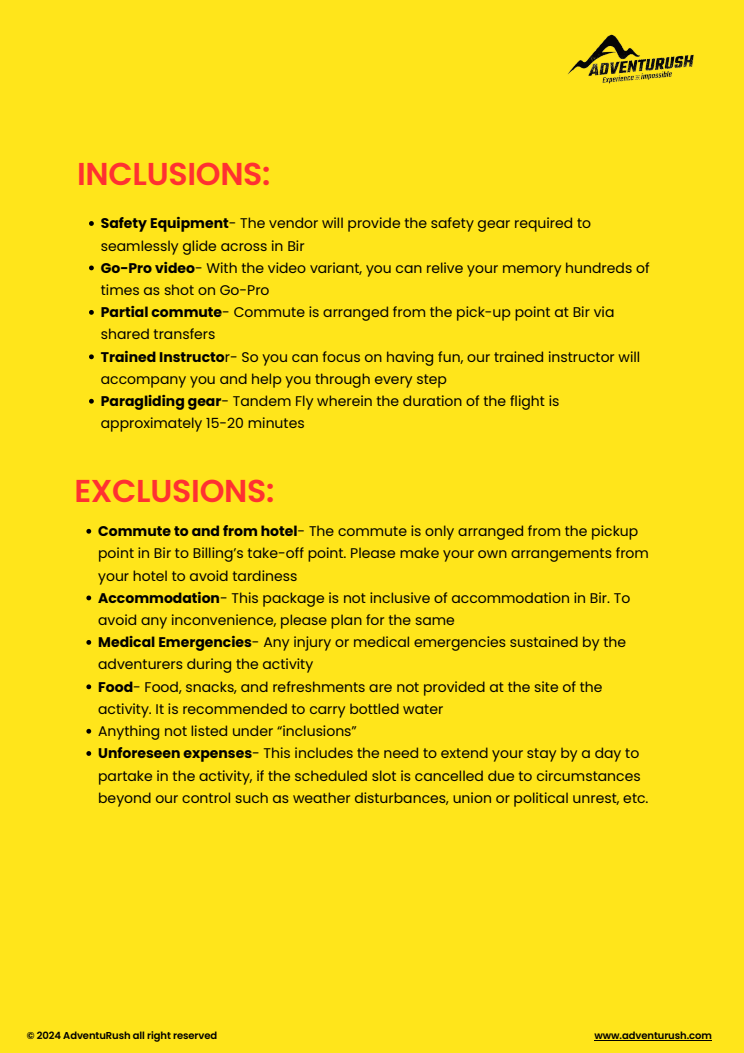
<style>
.page{position:relative;width:744px;height:1053px;background:#fff}
.page>*{position:absolute;margin:0;border:0;box-sizing:border-box;transform-origin:0 0}
.t1{font:600 31.6px "Poppins";letter-spacing:-.01em;color:#ff3131}
.t2{font:14px/22.2px "Poppins";color:#000}
.t3{font:600 10px "Poppins";letter-spacing:-.01em;color:#000}
.s1{font-weight:700}
</style>
<div class="page">
<div style="left:0;top:0;width:744px;height:1052px;background:#ffe51b"></div>
<img style="left:567px;top:34px;width:127px;height:50px">
<hr style="left:595px;top:1039px;width:117px;height:1px;background:#000">
<svg style="left:86px;top:528px;width:5px;height:5px"></svg>
<svg style="left:86px;top:595px;width:5px;height:5px"></svg>
<svg style="left:86px;top:640px;width:5px;height:4px"></svg>
<svg style="left:86px;top:684px;width:5px;height:5px"></svg>
<svg style="left:86px;top:728px;width:5px;height:5px"></svg>
<svg style="left:86px;top:751px;width:5px;height:4px"></svg>
<svg style="left:89px;top:221px;width:5px;height:5px"></svg>
<svg style="left:89px;top:265px;width:5px;height:5px"></svg>
<svg style="left:89px;top:310px;width:5px;height:5px"></svg>
<svg style="left:89px;top:354px;width:5px;height:5px"></svg>
<svg style="left:89px;top:399px;width:5px;height:4px"></svg>
<h1 class="t1" style="left:77px;top:152px;width:195px">INCLUSIONS:</h1>
<p class="t2" style="left:101px;top:212px;width:550px"><span class="s1">Safety Equipment</span>- The vendor will provide the safety gear required to seamlessly glide across in Bir<br><span class="s1">Go-Pro video</span>- With the video variant, you can relive your memory hundreds of times as shot on Go-Pro<br><span class="s1">Partial commute</span>- Commute is arranged from the pick-up point at Bir via shared transfers<br><span class="s1">Trained Instructo</span>r- So you can focus on having fun, our trained instructor will accompany you and help you through every step<br><span class="s1">Paragliding gear</span>- Tandem Fly wherein the duration of the flight is approximately 15-20 minutes</p>
<h1 class="t1" style="left:74px;top:469px;width:202px">EXCLUSIONS:</h1>
<p class="t2" style="left:98px;top:520px;width:552px"><span class="s1">Commute to and from hotel</span>- The commute is only arranged from the pickup point in Bir to Billing’s take-off point. Please make your own arrangements from your hotel to avoid tardiness<br><span class="s1">Accommodation</span>- This package is not inclusive of accommodation in Bir. To avoid any inconvenience, please plan for the same<br><span class="s1">Medical Emergencies</span>- Any injury or medical emergencies sustained by the adventurers during the activity<br><span class="s1">Food</span>- Food, snacks, and refreshments are not provided at the site of the activity. It is recommended to carry bottled water<br>Anything not listed under “inclusions”<br><span class="s1">Unforeseen expenses</span>- This includes the need to extend your stay by a day to partake in the activity, if the scheduled slot is cancelled due to circumstances beyond our control such as weather disturbances, union or political unrest, etc.</p>
<p class="t3" style="left:27px;top:1028px;width:192px">© 2024 AdventuRush all right reserved</p>
<p class="t3" style="left:595px;top:1028px;width:119px">www.adventurush.com</p>
</div>
